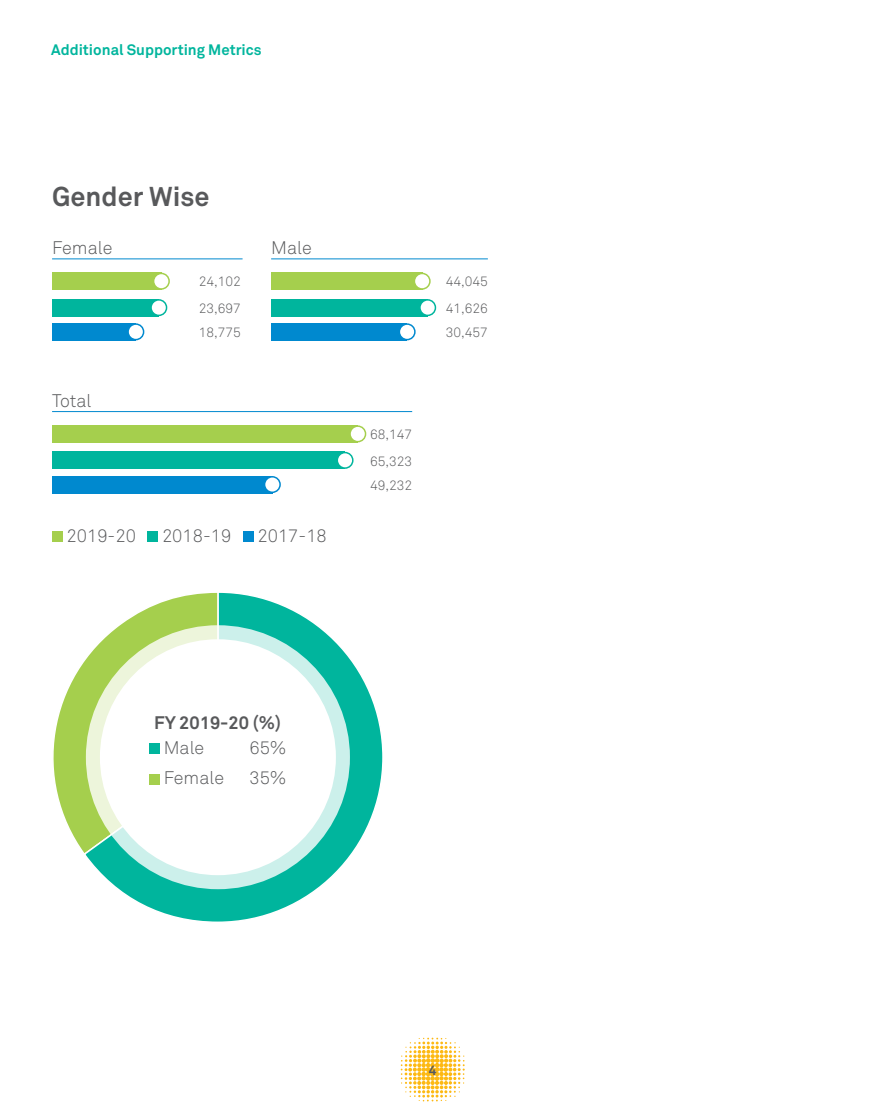
<style>
.page{position:relative;width:891px;height:1107px;background:#fff}
.page>*{position:absolute;margin:0;border:0;box-sizing:border-box;transform-origin:0 0}
.t1{font:700 27px "Wipro Akkurat";color:#58595b}
.t2{font:300 18px "Wipro Akkurat";color:#58595b}
.t3{font:700 18px "Wipro Akkurat";color:#58595b}
.t4{font:700 15px "Wipro Akkurat";color:#00b59d}
.t5{font:300 13.5px/26.4px "Wipro Akkurat";color:#58595b}
.t6{font:700 13.5px "Wipro Akkurat";color:#58595b}
</style>
<div class="page">
<svg style="left:401px;top:1038px;width:64px;height:63px"></svg>
<div style="left:52px;top:531px;width:11px;height:11px;background:#a5cf4d"></div>
<div style="left:148px;top:531px;width:10px;height:11px;background:#00b59d"></div>
<div style="left:243px;top:531px;width:11px;height:11px;background:#0089cf"></div>
<div style="left:52px;top:273px;width:109px;height:17px;background:#a5cf4d"></div>
<div style="left:271px;top:273px;width:151px;height:17px;background:#a5cf4d"></div>
<div style="left:52px;top:299px;width:107px;height:17px;background:#00b59d"></div>
<div style="left:271px;top:299px;width:157px;height:17px;background:#00b59d"></div>
<div style="left:52px;top:323px;width:84px;height:17px;background:#0089cf"></div>
<div style="left:271px;top:323px;width:136px;height:17px;background:#0089cf"></div>
<div style="left:154px;top:273px;width:15px;height:16px;background:#fff;border-radius:50%"></div>
<div style="left:153px;top:273px;width:17px;height:17px;border:2px solid #a5cf4d;border-radius:50%"></div>
<div style="left:414px;top:273px;width:16px;height:16px;background:#fff;border-radius:50%"></div>
<div style="left:414px;top:273px;width:17px;height:17px;border:2px solid #a5cf4d;border-radius:50%"></div>
<div style="left:151px;top:300px;width:16px;height:15px;background:#fff;border-radius:50%"></div>
<div style="left:150px;top:299px;width:17px;height:17px;border:2px solid #00b59d;border-radius:50%"></div>
<div style="left:420px;top:300px;width:15px;height:15px;background:#fff;border-radius:50%"></div>
<div style="left:419px;top:299px;width:17px;height:17px;border:2px solid #00b59d;border-radius:50%"></div>
<div style="left:128px;top:324px;width:16px;height:16px;background:#fff;border-radius:50%"></div>
<div style="left:127px;top:323px;width:17px;height:17px;border:2px solid #0089cf;border-radius:50%"></div>
<div style="left:399px;top:324px;width:16px;height:16px;background:#fff;border-radius:50%"></div>
<div style="left:399px;top:323px;width:17px;height:17px;border:2px solid #0089cf;border-radius:50%"></div>
<hr style="left:52px;top:259px;width:191px;height:1px;background:#0089cf">
<hr style="left:271px;top:259px;width:217px;height:1px;background:#0089cf">
<div style="left:52px;top:425px;width:306px;height:17px;background:#a5cf4d"></div>
<div style="left:52px;top:452px;width:293px;height:17px;background:#00b59d"></div>
<div style="left:52px;top:476px;width:220px;height:17px;background:#0089cf"></div>
<div style="left:350px;top:426px;width:16px;height:16px;background:#fff;border-radius:50%"></div>
<div style="left:349px;top:425px;width:17px;height:17px;border:2px solid #a5cf4d;border-radius:50%"></div>
<div style="left:337px;top:453px;width:16px;height:15px;background:#fff;border-radius:50%"></div>
<div style="left:337px;top:452px;width:17px;height:17px;border:2px solid #00b59d;border-radius:50%"></div>
<div style="left:265px;top:477px;width:15px;height:15px;background:#fff;border-radius:50%"></div>
<div style="left:264px;top:476px;width:17px;height:17px;border:2px solid #0089cf;border-radius:50%"></div>
<hr style="left:52px;top:411px;width:360px;height:1px;background:#0089cf">
<svg style="left:53px;top:665px;width:29px;height:185px"></svg>
<svg style="left:82px;top:592px;width:301px;height:330px"></svg>
<svg style="left:86px;top:625px;width:264px;height:264px;background:#d7f1e4"></svg>
<div style="left:100px;top:639px;width:236px;height:236px;background:#fff;border-radius:50%"></div>
<div style="left:149px;top:743px;width:11px;height:11px;background:#00b59d"></div>
<div style="left:149px;top:774px;width:11px;height:10px;background:#a5cf4d"></div>
<p class="t4" style="left:51px;top:41px;width:212px">Additional Supporting Metrics</p>
<h1 class="t1" style="left:52px;top:180px;width:159px">Gender Wise</h1>
<h2 class="t2" style="left:52px;top:237px;width:62px">Female</h2>
<h2 class="t2" style="left:271px;top:237px;width:42px">Male</h2>
<p class="t5" style="left:199px;top:269px;width:44px">24,102</p>
<p class="t5" style="left:446px;top:269px;width:44px">44,045</p>
<p class="t5" style="left:199px;top:295px;width:44px">23,697</p>
<p class="t5" style="left:446px;top:295px;width:44px">41,626</p>
<p class="t5" style="left:199px;top:319px;width:44px">18,775</p>
<p class="t5" style="left:446px;top:319px;width:44px">30,457</p>
<h2 class="t2" style="left:52px;top:390px;width:41px">Total</h2>
<h2 class="t2" style="left:67px;top:525px;width:71px">2019-20</h2>
<h2 class="t2" style="left:162px;top:525px;width:71px">2018-19</h2>
<h2 class="t2" style="left:258px;top:525px;width:71px">2017-18</h2>
<p class="t5" style="left:370px;top:421px;width:44px">68,147<br>65,323</p>
<p class="t5" style="left:370px;top:472px;width:44px">49,232</p>
<h2 class="t3" style="left:154px;top:711px;width:128px">FY 2019-20 (%)</h2>
<h2 class="t2" style="left:164px;top:737px;width:42px">Male</h2>
<h2 class="t2" style="left:249px;top:737px;width:39px">65%</h2>
<h2 class="t2" style="left:164px;top:767px;width:62px">Female</h2>
<h2 class="t2" style="left:249px;top:767px;width:39px">35%</h2>
<p class="t6" style="left:429px;top:1062px;width:9px">4</p>
</div>
